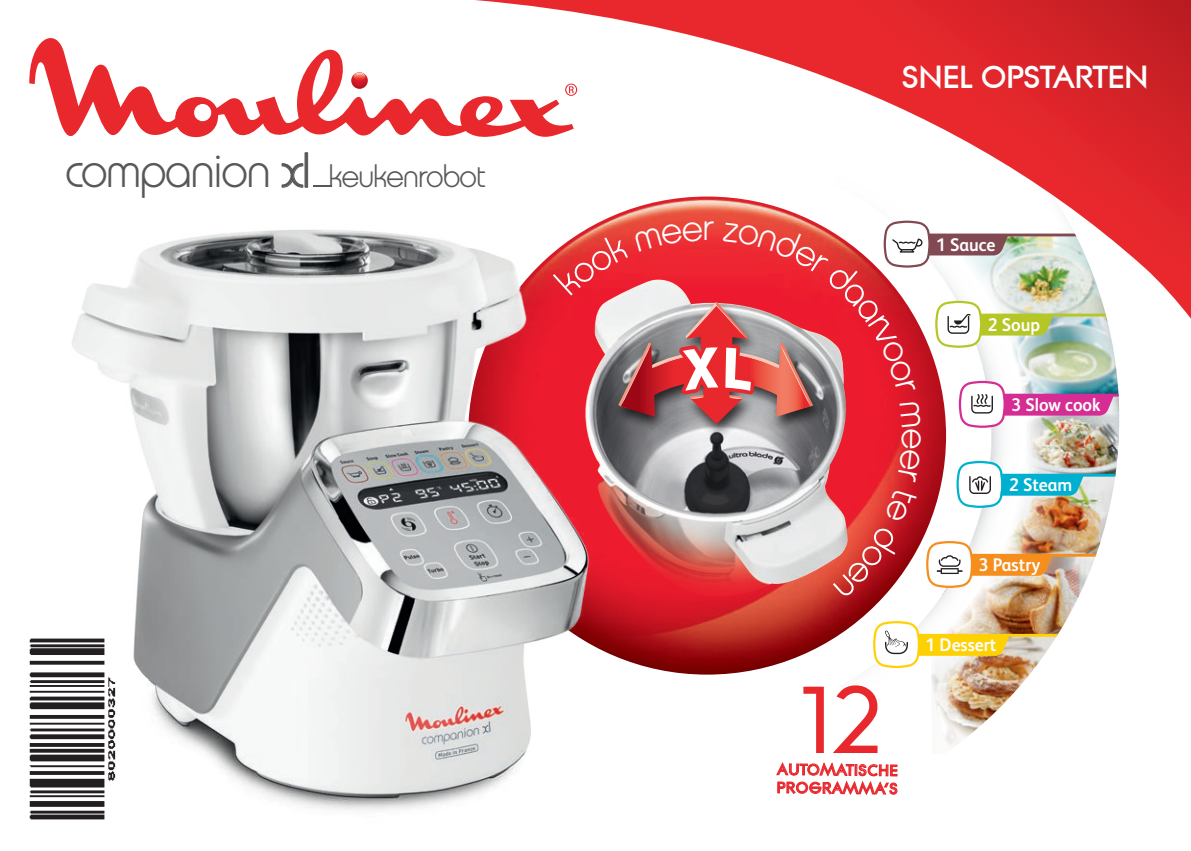
<style>
.page{position:relative;width:1191px;height:851px;background:#fff}
.page>*{position:absolute;margin:0;border:0;box-sizing:border-box;transform-origin:0 0}
.t1{font:700 92px "Litera";color:#e9282d}
.t2{font:47.6px "Moulinette";letter-spacing:-.025em;color:#57585a}
.t3{font:37.4px "Moulinette";color:#fff}
.t4{font:800 31px "Litera";letter-spacing:.015em;color:#fff}
.t5{font:18.4px "FS Albert Bold JPM";color:#fff;scale:.95 1}
.t6{font:800 15.2px/18.2px "Litera";color:#e9282d}
.s1{font-size:31.4px}
</style>
<div class="page">
<img style="left:468px;top:196px;width:478px;height:478px;border-radius:239px">
<svg style="left:897px;top:598px;width:181px;height:179px"></svg>
<img style="left:834px;top:598px;width:202px;height:146px">
<img style="left:873px;top:621px;width:205px;height:47px">
<svg style="left:776px;top:762px;width:121px;height:32px"></svg>
<svg style="left:29px;top:38px;width:445px;height:99px"></svg>
<svg style="left:282px;top:163px;width:21px;height:25px"></svg>
<div style="left:305px;top:153px;width:3px;height:34px;border:1px solid #57585a"></div>
<svg style="left:313px;top:186px;width:18px;height:1px"></svg>
<img style="left:72px;top:230px;width:535px;height:580px">
<svg style="left:474px;top:0;width:717px;height:318px"></svg>
<img style="left:29px;top:629px;width:90px;height:191px">
<img style="left:553px;top:220px;width:566px;height:378px">
<h2 class="t2" style="left:65px;top:143px;width:421px">companion xl <span class="s1">keukenrobot</span></h2>
<h3 class="t3" style="left:702px;top:205px;width:13px">r</h3>
<h3 class="t4" style="left:902px;top:57px;width:247px">SNEL OPSTARTEN</h3>
<p class="t5" style="left:936px;top:232px;width:64px">1 Sauce</p>
<p class="t5" style="left:987px;top:312px;width:57px">2 Soup</p>
<p class="t5" style="left:1011px;top:392px;width:95px">3 Slow cook</p>
<p class="t5" style="left:1009px;top:472px;width:68px">2 Steam</p>
<p class="t5" style="left:978px;top:552px;width:66px">3 Pastry</p>
<h1 class="t1" style="left:792px;top:659px;width:92px">12</h1>
<p class="t6" style="left:777px;top:759px;width:122px;rotate:1deg">AUTOMATISCHE<br>PROGRAMMA’S</p>
<p class="t5" style="left:925px;top:632px;width:76px">1 Dessert</p>
</div>
